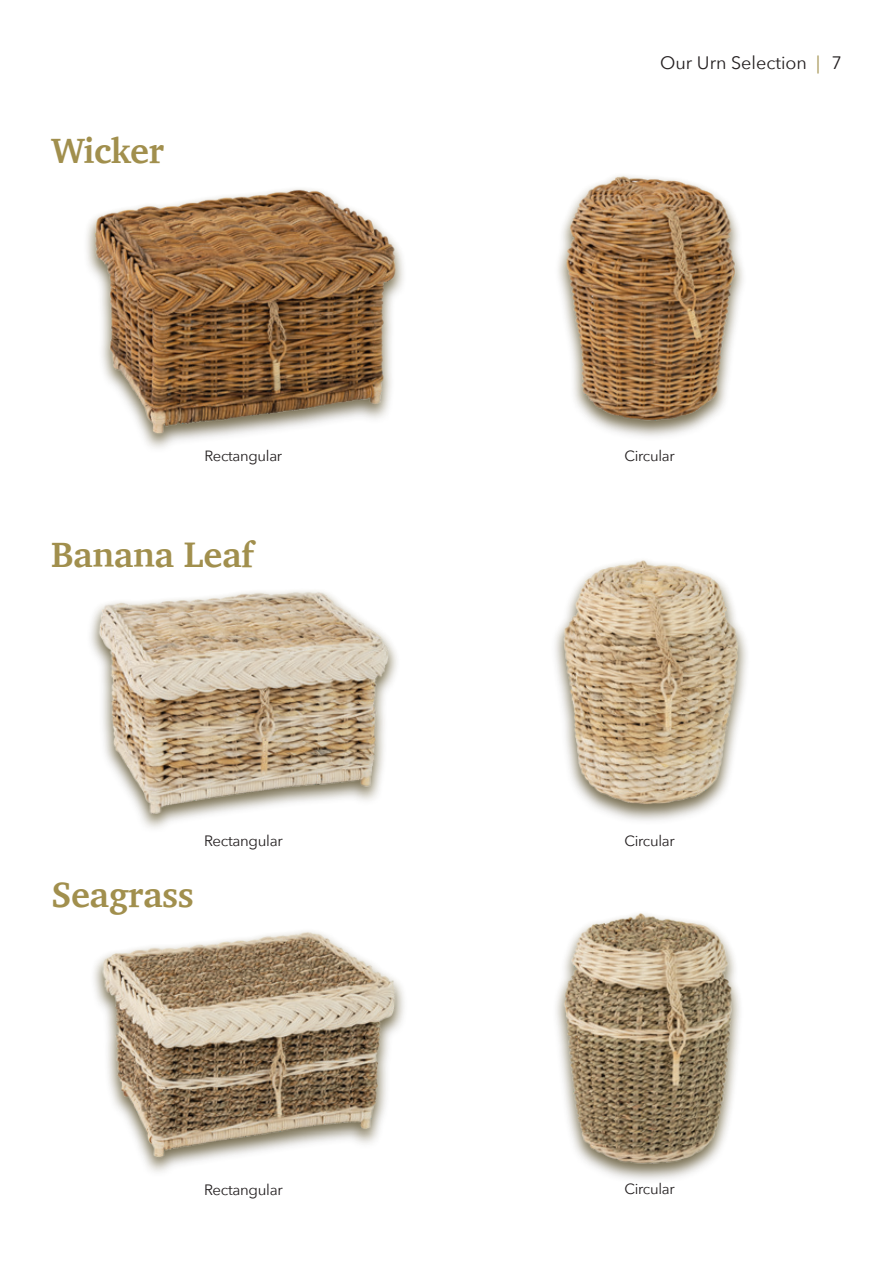
<style>
.page{position:relative;width:893px;height:1263px;background:#fff}
.page>*{position:absolute;margin:0;border:0;box-sizing:border-box;transform-origin:0 0}
.t1{font:700 36px "Charter";letter-spacing:-.01em;color:#a18f4d}
.t2{font:18px "Avenir Next";color:#231f20}
.t3{font:15px "Avenir Next";letter-spacing:-.02em;color:#231f20}
.t4{font:14.85px "Avenir Next";letter-spacing:-.02em;color:#231f20}
.s1{color:#a18f4d}
</style>
<div class="page">
<img style="left:558px;top:175px;width:185px;height:262px">
<img style="left:87px;top:189px;width:317px;height:259px">
<img style="left:555px;top:560px;width:192px;height:261px">
<img style="left:556px;top:913px;width:184px;height:267px">
<img style="left:90px;top:591px;width:307px;height:238px">
<img style="left:94px;top:931px;width:310px;height:241px">
<h1 class="t1" style="left:51px;top:119px;width:114px">Wicker</h1>
<p class="t2" style="left:660px;top:48px;width:183px">Our Urn Selection <span class="s1">|</span> 7</p>
<p class="t4" style="left:205px;top:444px;width:79px">Rectangular</p>
<p class="t4" style="left:624px;top:444px;width:52px">Circular</p>
<h1 class="t1" style="left:51px;top:523px;width:204px">Banana Leaf</h1>
<p class="t3" style="left:204px;top:828px;width:80px">Rectangular</p>
<p class="t4" style="left:624px;top:828px;width:52px">Circular</p>
<h1 class="t1" style="left:51px;top:863px;width:144px">Seagrass</h1>
<p class="t3" style="left:204px;top:1177px;width:80px">Rectangular</p>
<p class="t4" style="left:624px;top:1177px;width:52px">Circular</p>
</div>
